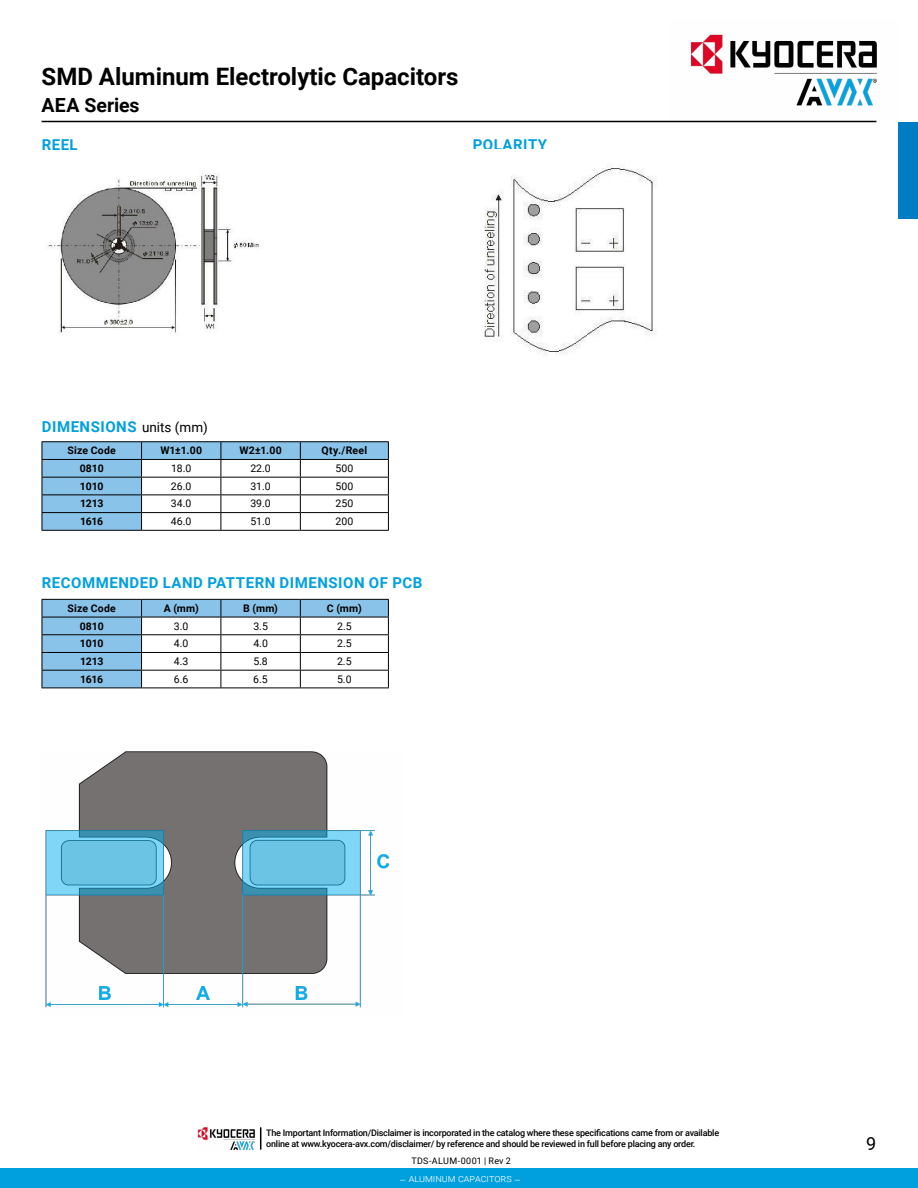
<style>
.page{position:relative;width:918px;height:1188px;background:#fff}
.page>*{position:absolute;margin:0;border:0;box-sizing:border-box;transform-origin:0 0}
.t1{font:700 24px "Roboto";color:#000}
.t2{font:700 19.5px "Roboto";color:#000}
.t3{font:18px "Roboto";color:#000}
.t4{font:700 15px "Roboto";letter-spacing:.035em;color:#00a0df}
.t5{font:700 10.5px "Roboto";letter-spacing:.005em;color:#000}
.t6{font:10.5px "Roboto";color:#000}
.t7{font:300 10.5px "Roboto";color:#fff}
.t8{font:500 9px/10.8px "Roboto";letter-spacing:-.025em;color:#000}
.t9{font:9px "Roboto";letter-spacing:.03em;color:#000}
.s1{font-weight:400;font-size:13.5px;color:#000}
</style>
<div class="page">
<hr style="left:42px;top:121px;width:834px;height:1px;background:#000">
<div style="left:899px;top:122px;width:19px;height:97px;background:#007cc2"></div>
<hr style="left:42px;top:441px;width:100px;height:1px;background:#000">
<hr style="left:142px;top:441px;width:79px;height:1px;background:#000">
<hr style="left:221px;top:441px;width:79px;height:1px;background:#000">
<hr style="left:300px;top:441px;width:89px;height:1px;background:#000">
<svg style="left:42px;top:442px;width:347px;height:88px"></svg>
<hr style="left:42px;top:530px;width:100px;height:1px;background:#000">
<hr style="left:142px;top:530px;width:79px;height:1px;background:#000">
<hr style="left:221px;top:530px;width:79px;height:1px;background:#000">
<hr style="left:300px;top:530px;width:89px;height:1px;background:#000">
<svg style="left:42px;top:599px;width:347px;height:89px"></svg>
<hr style="left:42px;top:688px;width:100px;height:1px;background:#000">
<hr style="left:142px;top:688px;width:79px;height:1px;background:#000">
<hr style="left:221px;top:688px;width:79px;height:1px;background:#000">
<hr style="left:300px;top:688px;width:89px;height:1px;background:#000">
<img style="left:48px;top:174px;width:211px;height:159px">
<img style="left:484px;top:166px;width:173px;height:188px">
<img style="left:45px;top:752px;width:345px;height:256px">
<img style="left:669px;top:34px;width:208px;height:87px">
<div style="left:0;top:1169px;width:918px;height:19px;background:#00a0df"></div>
<img style="left:198px;top:1127px;width:57px;height:23px">
<svg style="left:260px;top:1127px;width:1px;height:23px"></svg>
<h1 class="t1" style="left:42px;top:60px;width:419px">SMD Aluminum Electrolytic Capacitors</h1>
<h2 class="t2" style="left:42px;top:92px;width:100px">AEA Series</h2>
<h3 class="t4" style="left:42px;top:134px;width:37px">REEL</h3>
<h3 class="t4" style="left:473px;top:134px;width:76px">POLARITY</h3>
<h3 class="t4" style="left:42px;top:416px;width:168px">DIMENSIONS <span class="s1">units (mm)</span></h3>
<p class="t5" style="left:68px;top:443px;width:50px">Size Code</p>
<p class="t5" style="left:160px;top:443px;width:43px">W1±1.00</p>
<p class="t5" style="left:239px;top:443px;width:44px">W2±1.00</p>
<p class="t5" style="left:322px;top:443px;width:47px">Qty./Reel</p>
<p class="t5" style="left:80px;top:461px;width:26px">0810</p>
<p class="t6" style="left:171px;top:461px;width:22px">18.0</p>
<p class="t6" style="left:250px;top:461px;width:22px">22.0</p>
<p class="t6" style="left:336px;top:461px;width:19px">500</p>
<p class="t5" style="left:80px;top:479px;width:25px">1010</p>
<p class="t6" style="left:171px;top:479px;width:22px">26.0</p>
<p class="t6" style="left:250px;top:479px;width:22px">31.0</p>
<p class="t6" style="left:336px;top:479px;width:19px">500</p>
<p class="t5" style="left:80px;top:496px;width:25px">1213</p>
<p class="t6" style="left:171px;top:496px;width:22px">34.0</p>
<p class="t6" style="left:250px;top:496px;width:22px">39.0</p>
<p class="t6" style="left:336px;top:496px;width:19px">250</p>
<p class="t5" style="left:80px;top:514px;width:25px">1616</p>
<p class="t6" style="left:171px;top:514px;width:22px">46.0</p>
<p class="t6" style="left:250px;top:514px;width:22px">51.0</p>
<p class="t6" style="left:336px;top:514px;width:19px">200</p>
<h3 class="t4" style="left:42px;top:572px;width:382px">RECOMMENDED LAND PATTERN DIMENSION OF PCB</h3>
<p class="t5" style="left:68px;top:601px;width:50px">Size Code</p>
<p class="t5" style="left:164px;top:601px;width:37px">A (mm)</p>
<p class="t5" style="left:243px;top:601px;width:36px">B (mm)</p>
<p class="t5" style="left:327px;top:601px;width:36px">C (mm)</p>
<p class="t5" style="left:80px;top:619px;width:26px">0810</p>
<p class="t6" style="left:174px;top:619px;width:16px">3.0</p>
<p class="t6" style="left:253px;top:619px;width:16px">3.5</p>
<p class="t6" style="left:337px;top:619px;width:16px">2.5</p>
<p class="t5" style="left:80px;top:636px;width:25px">1010</p>
<p class="t6" style="left:174px;top:636px;width:16px">4.0</p>
<p class="t6" style="left:253px;top:636px;width:16px">4.0</p>
<p class="t6" style="left:337px;top:636px;width:16px">2.5</p>
<p class="t5" style="left:80px;top:654px;width:25px">1213</p>
<p class="t6" style="left:174px;top:654px;width:16px">4.3</p>
<p class="t6" style="left:253px;top:654px;width:16px">5.8</p>
<p class="t6" style="left:337px;top:654px;width:16px">2.5</p>
<p class="t5" style="left:80px;top:672px;width:25px">1616</p>
<p class="t6" style="left:174px;top:672px;width:16px">6.6</p>
<p class="t6" style="left:253px;top:672px;width:16px">6.5</p>
<p class="t6" style="left:337px;top:672px;width:16px">5.0</p>
<p class="t8" style="left:266px;top:1127px;width:454px">The Important Information/Disclaimer is incorporated in the catalog where these specifications came from or available online at www.kyocera-avx.com/disclaimer/ by reference and should be reviewed in full before placing any order.</p>
<p class="t9" style="left:411px;top:1155px;width:101px">TDS-ALUM-0001 | Rev 2</p>
<p class="t7" style="left:399px;top:1171px;width:123px">– aluminum capacitors –</p>
<h3 class="t3" style="left:866px;top:1131px;width:12px">9</h3>
</div>
